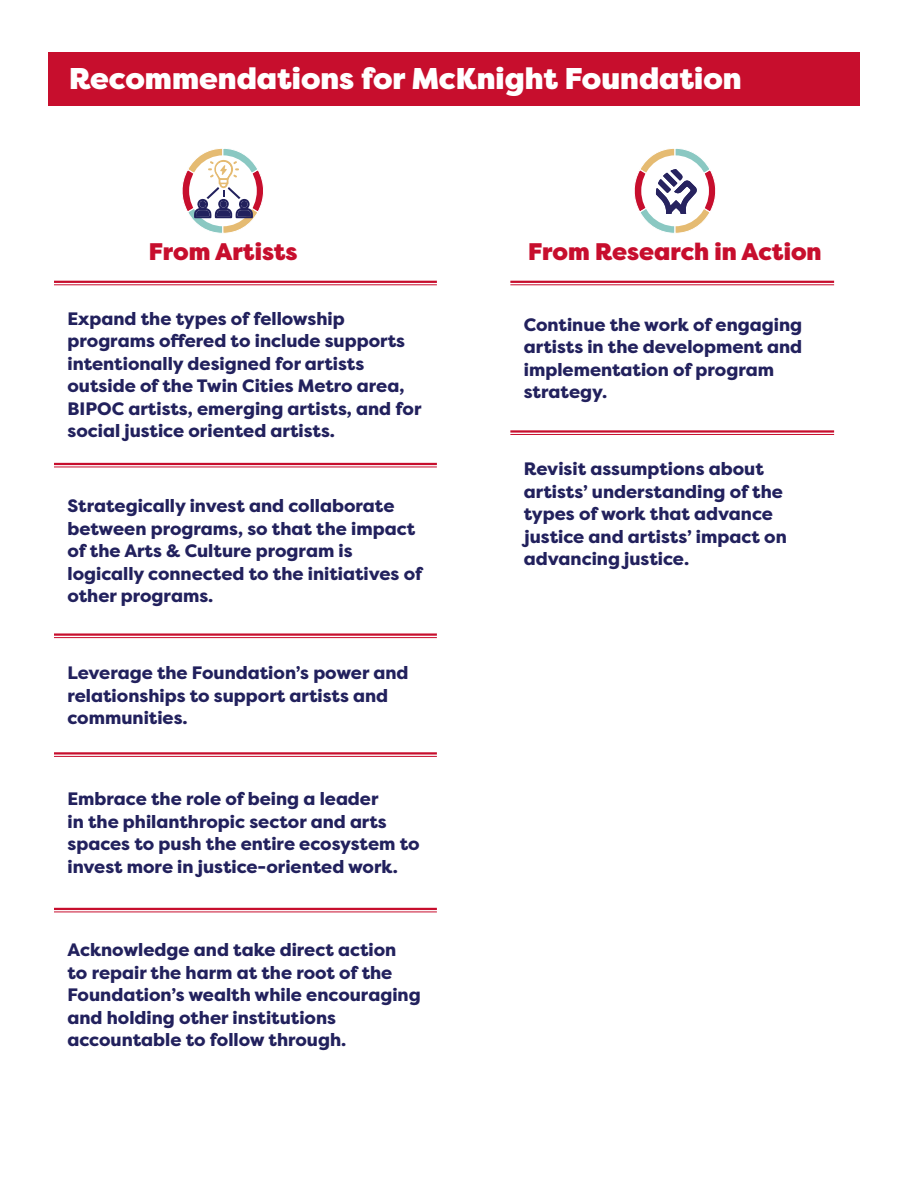
<style>
.page{position:relative;width:918px;height:1188px;background:#fff}
.page>*{position:absolute;margin:0;border:0;box-sizing:border-box;transform-origin:0 0}
.t1{font:900 30px "Filson Pro";color:#fff}
.paragraph{font:900 24px "Filson Pro";color:#c70e2d}
.paragraph-2{font:800 18px/22.5px "Filson Pro";color:#22215d}
</style>
<div class="page">
<div style="left:48px;top:52px;width:812px;height:54px;background:#c70e2d"></div>
<svg style="left:54px;top:465px;width:383px;height:2px"></svg>
<div style="left:54px;top:752px;width:383px;height:5px;background:#f9e7ea"></div>
<svg style="left:54px;top:910px;width:383px;height:2px"></svg>
<hr style="left:54px;top:281px;width:383px;height:2px;background:#c70e2d">
<hr style="left:54px;top:284px;width:383px;height:1px;background:#c70e2d">
<hr style="left:54px;top:463px;width:383px;height:2px;background:#c70e2d">
<hr style="left:54px;top:467px;width:383px;height:1px;background:#c70e2d">
<hr style="left:54px;top:633px;width:383px;height:3px;background:#c70e2d">
<hr style="left:54px;top:637px;width:383px;height:1px;background:#c70e2d">
<hr style="left:54px;top:752px;width:383px;height:3px;background:#c70e2d">
<hr style="left:54px;top:756px;width:383px;height:1px;background:#c70e2d">
<hr style="left:54px;top:908px;width:383px;height:2px;background:#c70e2d">
<hr style="left:54px;top:912px;width:383px;height:1px;background:#c70e2d">
<div style="left:510px;top:430px;width:324px;height:5px;background:#fdf8f9"></div>
<hr style="left:510px;top:281px;width:324px;height:2px;background:#c70e2d">
<hr style="left:510px;top:284px;width:324px;height:1px;background:#c70e2d">
<hr style="left:510px;top:430px;width:324px;height:3px;background:#c70e2d">
<hr style="left:510px;top:434px;width:324px;height:1px;background:#c70e2d">
<svg style="left:634px;top:148px;width:82px;height:85px"></svg>
<svg style="left:182px;top:148px;width:82px;height:85px"></svg>
<p class="t1" style="left:69px;top:59px;width:674px">Recommendations for McKnight Foundation</p>
<p class="paragraph" style="left:149px;top:237px;width:150px">From Artists</p>
<p class="paragraph" style="left:528px;top:237px;width:295px">From Research in Action</p>
<p class="paragraph-2" style="left:68px;top:307px;width:356px">Expand the types of fellowship programs offered to include supports intentionally designed for artists outside of the Twin Cities Metro area, BIPOC artists, emerging artists, and for social justice oriented artists.</p>
<p class="paragraph-2" style="left:68px;top:495px;width:356px">Strategically invest and collaborate between programs, so that the impact of the Arts &amp; Culture program is logically connected to the initiatives of other programs.</p>
<p class="paragraph-2" style="left:68px;top:662px;width:343px">Leverage the Foundation’s power and relationships to support artists and communities.</p>
<p class="paragraph-2" style="left:68px;top:788px;width:354px">Embrace the role of being a leader<br>in the philanthropic sector and arts spaces to push the entire ecosystem to invest more in justice-oriented work.</p>
<p class="paragraph-2" style="left:68px;top:939px;width:355px">Acknowledge and take direct action to repair the harm at the root of the Foundation’s wealth while encouraging and holding other institutions accountable to follow through.</p>
<p class="paragraph-2" style="left:524px;top:314px;width:280px">Continue the work of engaging artists in the development and implementation of program strategy.</p>
<p class="paragraph-2" style="left:524px;top:458px;width:264px">Revisit assumptions about artists’ understanding of the types of work that advance justice and artists’ impact on advancing justice.</p>
</div>
